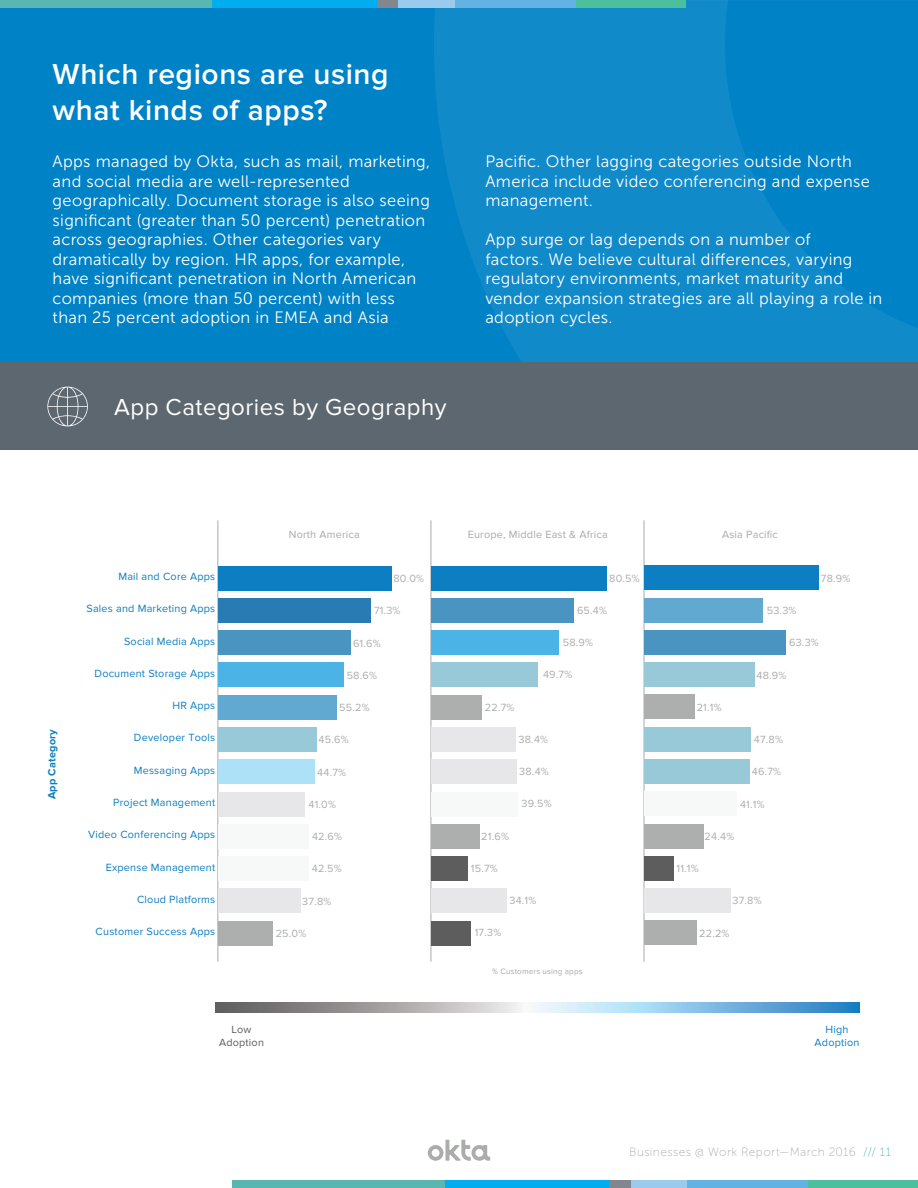
<style>
.page{position:relative;width:918px;height:1188px;background:#fff}
.page>*{position:absolute;margin:0;border:0;box-sizing:border-box;transform-origin:0 0}
.t1{font:600 30px/36px "Proxima Nova";letter-spacing:.02em;color:#fff}
.t2{font:24px "Proxima Nova";letter-spacing:.02em;color:#fff}
.t3{font:16.5px/19.5px "Museo Sans 300";letter-spacing:.02em;color:#fff}
.t4{font:12px "Museo Sans 100";letter-spacing:.035em;color:#abadab}
.t5{font:10.8px/13px "Proxima Nova";letter-spacing:.02em;color:#0c7ec1;text-align:center}
.t6{font:10.8px "Proxima Nova";color:#acafae}
.t7{font:10.8px "Proxima Nova";letter-spacing:.02em;color:#a9a9a9}
.t8{font:700 10.8px "Proxima Nova";letter-spacing:.02em;color:#0c7ec1}
.t9{font:10.8px/13px "Proxima Nova";letter-spacing:.02em;color:#5d5d5d;text-align:center}
.t10{font:8.1px "Proxima Nova";letter-spacing:.02em;color:#a9a9a9}
.s1{color:#59b7b1}
</style>
<div class="page">
<div style="left:1px;top:1px;width:916px;height:361px;background:#0082c7"></div>
<svg style="left:434px;top:0;width:484px;height:362px;fill:#118aca"></svg>
<hr style="left:430px;top:520px;width:1px;height:442px;background:#a9aaaa">
<hr style="left:644px;top:520px;width:1px;height:442px;background:#a9aaaa">
<hr style="left:217px;top:520px;width:1px;height:442px;background:#a9aaaa">
<div style="left:218px;top:566px;width:173px;height:24px;background:#0c7ec1"></div>
<div style="left:218px;top:598px;width:153px;height:24px;background:#297bb4"></div>
<div style="left:218px;top:631px;width:133px;height:24px;background:#4a94c2"></div>
<div style="left:218px;top:663px;width:126px;height:24px;background:#4bb3e6"></div>
<div style="left:218px;top:695px;width:119px;height:24px;background:#62a9d1"></div>
<div style="left:218px;top:727px;width:98px;height:25px;background:#98c9d8"></div>
<div style="left:218px;top:760px;width:97px;height:24px;background:#ace1f8"></div>
<div style="left:218px;top:792px;width:87px;height:24px;background:#e7e6e8"></div>
<div style="left:218px;top:824px;width:90px;height:24px;background:#f7f8f8"></div>
<svg style="left:216px;top:1003px;width:644px;height:9px;background:#97b1c4"></svg>
<div style="left:218px;top:857px;width:91px;height:24px;background:#f7f8f8"></div>
<div style="left:218px;top:889px;width:82px;height:24px;background:#e7e6e8"></div>
<div style="left:218px;top:921px;width:55px;height:24px;background:#acafae"></div>
<div style="left:431px;top:566px;width:176px;height:24px;background:#0c7ec1"></div>
<div style="left:431px;top:598px;width:143px;height:24px;background:#4a94c2"></div>
<div style="left:431px;top:631px;width:128px;height:24px;background:#4bb3e6"></div>
<div style="left:431px;top:663px;width:107px;height:24px;background:#98c9d8"></div>
<div style="left:431px;top:695px;width:51px;height:24px;background:#acafae"></div>
<div style="left:431px;top:727px;width:85px;height:25px;background:#e7e6e8"></div>
<div style="left:431px;top:760px;width:86px;height:24px;background:#e7e6e8"></div>
<div style="left:431px;top:792px;width:87px;height:24px;background:#f7f8f8"></div>
<div style="left:431px;top:824px;width:49px;height:24px;background:#acafae"></div>
<div style="left:431px;top:857px;width:36px;height:24px;background:#5d5d5d"></div>
<div style="left:431px;top:889px;width:76px;height:24px;background:#e7e6e8"></div>
<div style="left:431px;top:921px;width:40px;height:24px;background:#5d5d5d"></div>
<div style="left:644px;top:566px;width:175px;height:24px;background:#0c7ec1"></div>
<div style="left:644px;top:598px;width:119px;height:24px;background:#62a9d1"></div>
<div style="left:644px;top:630px;width:142px;height:24px;background:#4a94c2"></div>
<div style="left:644px;top:663px;width:111px;height:24px;background:#98c9d8"></div>
<div style="left:644px;top:695px;width:51px;height:24px;background:#acafae"></div>
<div style="left:644px;top:727px;width:107px;height:24px;background:#98c9d8"></div>
<div style="left:644px;top:759px;width:106px;height:25px;background:#98c9d8"></div>
<div style="left:644px;top:792px;width:93px;height:24px;background:#f7f8f8"></div>
<div style="left:644px;top:824px;width:59px;height:24px;background:#acafae"></div>
<div style="left:644px;top:856px;width:30px;height:24px;background:#5d5d5d"></div>
<div style="left:644px;top:889px;width:87px;height:24px;background:#e7e6e8"></div>
<div style="left:644px;top:921px;width:53px;height:24px;background:#acafae"></div>
<div style="left:233px;top:1181px;width:212px;height:7px;background:#59b7b1"></div>
<div style="left:445px;top:1181px;width:165px;height:7px;background:#00aeef"></div>
<div style="left:610px;top:1181px;width:21px;height:7px;background:#82868e"></div>
<div style="left:631px;top:1181px;width:57px;height:7px;background:#9acbee"></div>
<div style="left:688px;top:1181px;width:121px;height:7px;background:#62b3e4"></div>
<div style="left:809px;top:1181px;width:109px;height:7px;background:#4cbf9c"></div>
<svg style="left:428px;top:1140px;width:62px;height:21px"></svg>
<div style="left:0;top:0;width:212px;height:7px;background:#59b7b1"></div>
<div style="left:212px;top:0;width:165px;height:7px;background:#00aeef"></div>
<div style="left:377px;top:0;width:21px;height:7px;background:#82868e"></div>
<div style="left:398px;top:0;width:57px;height:7px;background:#9acbee"></div>
<div style="left:455px;top:0;width:121px;height:7px;background:#62b3e4"></div>
<div style="left:576px;top:0;width:109px;height:7px;background:#4cbf9c"></div>
<div style="left:0;top:362px;width:918px;height:88px;background:#5d6770"></div>
<svg style="left:47px;top:387px;width:41px;height:39px"></svg>
<h1 class="t1" style="left:53px;top:57px;width:338px">Which regions are using what kinds of apps?</h1>
<p class="t3" style="left:53px;top:152px;width:379px">Apps managed by Okta, such as mail, marketing, and social media are well-represented geographically. Document storage is also seeing significant (greater than 50 percent) penetration across geographies. Other categories vary dramatically by region. HR apps, for example, have significant penetration in North American companies (more than 50 percent) with less than 25 percent adoption in EMEA and Asia</p>
<p class="t3" style="left:485px;top:152px;width:386px">Pacific. Other lagging categories outside North<br>America include video conferencing and expense management.</p>
<p class="t3" style="left:485px;top:230px;width:399px">App surge or lag depends on a number of<br>factors. We believe cultural differences, varying regulatory environments, market maturity and vendor expansion strategies are all playing a role in adoption cycles.</p>
<h2 class="t2" style="left:114px;top:396px;width:334px">App Categories by Geography</h2>
<p class="t8" style="left:46px;top:799px;width:72px;rotate:-90deg">App Category</p>
<p class="t7" style="left:289px;top:528px;width:72px">North America</p>
<p class="t7" style="left:468px;top:528px;width:142px">Europe, Middle East &amp; Africa</p>
<p class="t5" style="left:118px;top:570px;width:98px">Mail and Core Apps</p>
<p class="t5" style="left:87px;top:602px;width:130px">Sales and Marketing Apps</p>
<p class="t5" style="left:124px;top:635px;width:93px">Social Media Apps</p>
<p class="t5" style="left:95px;top:667px;width:122px">Document Storage Apps</p>
<p class="t5" style="left:172px;top:699px;width:44px">HR Apps</p>
<p class="t5" style="left:134px;top:732px;width:83px">Developer Tools</p>
<p class="t5" style="left:134px;top:764px;width:83px">Messaging Apps</p>
<p class="t5" style="left:113px;top:796px;width:104px">Project Management</p>
<p class="t5" style="left:88px;top:828px;width:129px">Video Conferencing Apps</p>
<p class="t5" style="left:106px;top:861px;width:111px">Expense Management</p>
<p class="t5" style="left:137px;top:893px;width:80px">Cloud Platforms</p>
<p class="t5" style="left:96px;top:925px;width:121px">Customer Success Apps</p>
<p class="t6" style="left:393px;top:572px;width:32px">80.0%</p>
<p class="t6" style="left:374px;top:605px;width:28px">71.3%</p>
<p class="t6" style="left:353px;top:637px;width:29px">61.6%</p>
<p class="t6" style="left:347px;top:669px;width:32px">58.6%</p>
<p class="t6" style="left:339px;top:701px;width:32px">55.2%</p>
<p class="t6" style="left:319px;top:734px;width:32px">45.6%</p>
<p class="t6" style="left:317px;top:766px;width:30px">44.7%</p>
<p class="t6" style="left:308px;top:798px;width:29px">41.0%</p>
<p class="t6" style="left:312px;top:830px;width:32px">42.6%</p>
<p class="t6" style="left:312px;top:863px;width:32px">42.5%</p>
<p class="t6" style="left:302px;top:895px;width:31px">37.8%</p>
<p class="t6" style="left:276px;top:927px;width:32px">25.0%</p>
<p class="t6" style="left:609px;top:572px;width:32px">80.5%</p>
<p class="t6" style="left:485px;top:701px;width:31px">22.7%</p>
<p class="t6" style="left:577px;top:604px;width:32px">65.4%</p>
<p class="t6" style="left:563px;top:636px;width:32px">58.9%</p>
<p class="t6" style="left:543px;top:669px;width:31px">49.7%</p>
<p class="t6" style="left:481px;top:830px;width:29px">21.6%</p>
<p class="t6" style="left:471px;top:862px;width:28px">15.7%</p>
<p class="t6" style="left:519px;top:733px;width:31px">38.4%</p>
<p class="t6" style="left:519px;top:765px;width:31px">38.4%</p>
<p class="t6" style="left:522px;top:798px;width:32px">39.5%</p>
<p class="t6" style="left:509px;top:894px;width:28px">34.1%</p>
<p class="t6" style="left:475px;top:927px;width:28px">17.3%</p>
<p class="t10" style="left:492px;top:966px;width:92px">% Customers using apps</p>
<p class="t9" style="left:219px;top:1023px;width:46px">Low<br>Adoption</p>
<p class="t7" style="left:722px;top:528px;width:57px">Asia Pacific</p>
<p class="t6" style="left:821px;top:572px;width:31px">78.9%</p>
<p class="t6" style="left:697px;top:701px;width:26px">21.1%</p>
<p class="t6" style="left:767px;top:604px;width:31px">53.3%</p>
<p class="t6" style="left:789px;top:637px;width:31px">63.3%</p>
<p class="t6" style="left:756px;top:669px;width:31px">48.9%</p>
<p class="t6" style="left:754px;top:733px;width:31px">47.8%</p>
<p class="t6" style="left:752px;top:766px;width:31px">46.7%</p>
<p class="t6" style="left:740px;top:798px;width:26px">41.1%</p>
<p class="t6" style="left:705px;top:830px;width:31px">24.4%</p>
<p class="t6" style="left:676px;top:862px;width:24px">11.1%</p>
<p class="t6" style="left:733px;top:895px;width:31px">37.8%</p>
<p class="t6" style="left:699px;top:927px;width:32px">22.2%</p>
<p class="t5" style="left:815px;top:1023px;width:46px">High<br>Adoption</p>
<p class="t4" style="left:629px;top:1146px;width:263px">Businesses @ Work Report—March 2016 <span class="s1">/// 11</span></p>
</div>
